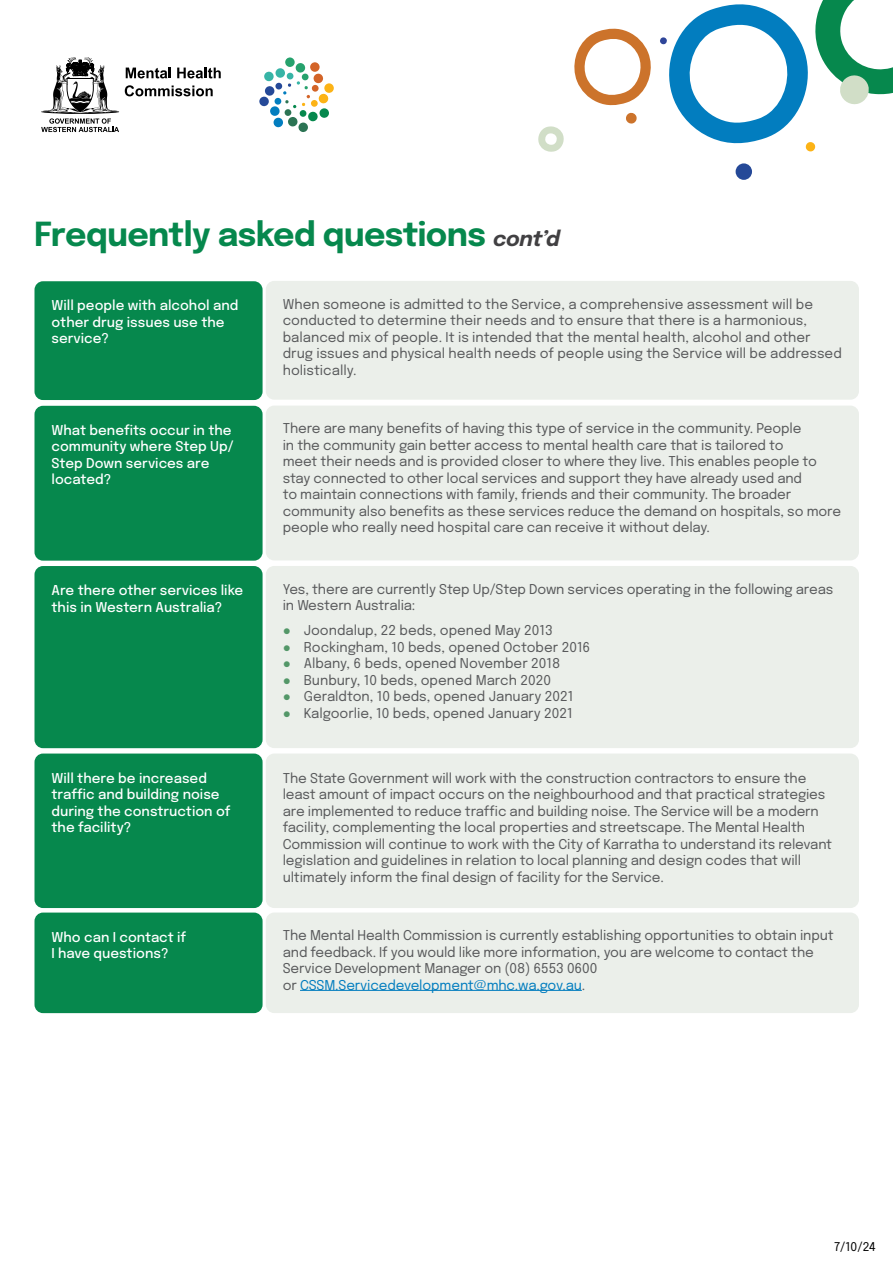
<style>
.page{position:relative;width:893px;height:1263px;background:#fff}
.page>*{position:absolute;margin:0;border:0;box-sizing:border-box;transform-origin:0 0}
.t1{font:700 33px "Epilogue";letter-spacing:-.02em;color:#06884d}
.t2{font:13.5px/16.5px "Epilogue";letter-spacing:-.01em;color:#58595b}
.t3{font:500 13.5px/16.5px "Epilogue";color:#fff}
.t4{font:12px "Epilogue";color:#000}
.s1{font-style:italic;font-size:21px;color:#414042}
.s2{font-family:"Arial";color:#539768}
.s3{color:#027dbf}
</style>
<div class="page">
<div style="left:35px;top:406px;width:228px;height:155px;background:#06884d;border-radius:9px"></div>
<div style="left:266px;top:406px;width:593px;height:154px;background:#ebefea;border-radius:9px"></div>
<div style="left:35px;top:566px;width:228px;height:182px;background:#06884d;border-radius:9px"></div>
<div style="left:266px;top:566px;width:593px;height:182px;background:#ebefea;border-radius:9px"></div>
<div style="left:35px;top:753px;width:228px;height:155px;background:#06884d;border-radius:9px"></div>
<div style="left:266px;top:753px;width:593px;height:155px;background:#ebefea;border-radius:9px"></div>
<div style="left:35px;top:912px;width:228px;height:101px;background:#06884d;border-radius:9px"></div>
<div style="left:266px;top:912px;width:593px;height:101px;background:#ebefea;border-radius:9px"></div>
<hr style="left:300px;top:990px;width:282px;height:1px;background:#027dbf">
<div style="left:266px;top:281px;width:593px;height:119px;background:#ebefea;border-radius:9px"></div>
<div style="left:35px;top:281px;width:228px;height:119px;background:#06884d;border-radius:9px"></div>
<svg style="left:126px;top:68px;width:45px;height:10px"></svg>
<svg style="left:177px;top:68px;width:44px;height:10px"></svg>
<svg style="left:125px;top:85px;width:88px;height:11px"></svg>
<svg style="left:41px;top:57px;width:78px;height:75px"></svg>
<div style="left:285px;top:57px;width:10px;height:10px;background:#26a26d;border-radius:50%"></div>
<div style="left:295px;top:63px;width:10px;height:10px;background:#26a26d;border-radius:4px"></div>
<div style="left:302px;top:73px;width:7px;height:8px;background:#26a26d;border-radius:50%"></div>
<div style="left:264px;top:71px;width:10px;height:10px;background:#37b4a6;border-radius:50%"></div>
<div style="left:275px;top:68px;width:10px;height:10px;background:#37b4a6;border-radius:4px"></div>
<svg style="left:286px;top:72px;width:8px;height:8px"></svg>
<div style="left:273px;top:118px;width:10px;height:9px;background:#027dbf;border-radius:50%"></div>
<div style="left:270px;top:106px;width:10px;height:10px;background:#027dbf;border-radius:4px"></div>
<div style="left:274px;top:98px;width:8px;height:7px;background:#027dbf;border-radius:50%"></div>
<div style="left:298px;top:122px;width:10px;height:10px;background:#2c7454;border-radius:50%"></div>
<div style="left:288px;top:117px;width:10px;height:10px;background:#2c7454;border-radius:4px"></div>
<div style="left:284px;top:109px;width:8px;height:7px;background:#2c7454;border-radius:50%"></div>
<div style="left:319px;top:108px;width:10px;height:10px;background:#06884d;border-radius:50%"></div>
<svg style="left:308px;top:111px;width:10px;height:11px"></svg>
<div style="left:299px;top:110px;width:8px;height:7px;background:#06884d;border-radius:50%"></div>
<div style="left:324px;top:83px;width:10px;height:10px;background:#fcb316;border-radius:50%"></div>
<svg style="left:318px;top:94px;width:11px;height:10px"></svg>
<div style="left:311px;top:100px;width:7px;height:7px;background:#fcb316;border-radius:50%"></div>
<div style="left:310px;top:62px;width:10px;height:10px;background:#d36428;border-radius:50%"></div>
<svg style="left:313px;top:73px;width:10px;height:10px"></svg>
<div style="left:312px;top:85px;width:7px;height:7px;background:#d36428;border-radius:50%"></div>
<div style="left:259px;top:96px;width:10px;height:10px;background:#254998;border-radius:50%"></div>
<div style="left:265px;top:86px;width:10px;height:10px;background:#254998;border-radius:4px"></div>
<div style="left:275px;top:83px;width:7px;height:7px;background:#254998;border-radius:50%"></div>
<svg style="left:283px;top:81px;width:27px;height:27px"></svg>
<svg style="left:538px;top:126px;width:26px;height:26px"></svg>
<svg style="left:574px;top:28px;width:77px;height:78px"></svg>
<svg style="left:626px;top:112px;width:11px;height:12px"></svg>
<svg style="left:660px;top:0;width:233px;height:152px"></svg>
<div style="left:736px;top:163px;width:16px;height:17px;background:#254998;border-radius:50%"></div>
<h1 class="t1" style="left:34px;top:209px;width:528px">Frequently asked questions <span class="s1">cont’d</span></h1>
<p class="t3" style="left:52px;top:296px;width:188px">Will people with alcohol and other drug issues use the service?</p>
<p class="t2" style="left:283px;top:295px;width:560px">When someone is admitted to the Service, a comprehensive assessment will be conducted to determine their needs and to ensure that there is a harmonious, balanced mix of people. It is intended that the mental health, alcohol and other drug issues and physical health needs of people using the Service will be addressed holistically.</p>
<p class="t3" style="left:52px;top:421px;width:184px">What benefits occur in the community where Step Up/<br>Step Down services are located?</p>
<p class="t2" style="left:283px;top:419px;width:560px">There are many benefits of having this type of service in the community. People<br>in the community gain better access to mental health care that is tailored to<br>meet their needs and is provided closer to where they live. This enables people to stay connected to other local services and support they have already used and<br>to maintain connections with family, friends and their community. The broader community also benefits as these services reduce the demand on hospitals, so more people who really need hospital care can receive it without delay.</p>
<p class="t3" style="left:52px;top:581px;width:193px">Are there other services like this in Western Australia?</p>
<p class="t2" style="left:283px;top:580px;width:552px">Yes, there are currently Step Up/Step Down services operating in the following areas in Western Australia:</p>
<p class="t2" style="left:283px;top:621px;width:271px"><span class="s2">●</span> Joondalup, 22 beds, opened May 2013</p>
<p class="t2" style="left:283px;top:638px;width:309px"><span class="s2">●</span> Rockingham, 10 beds, opened October 2016</p>
<p class="t2" style="left:283px;top:654px;width:279px"><span class="s2">●</span> Albany, 6 beds, opened November 2018</p>
<p class="t2" style="left:283px;top:671px;width:270px"><span class="s2">●</span> Bunbury, 10 beds, opened March 2020</p>
<p class="t2" style="left:283px;top:687px;width:292px"><span class="s2">●</span> Geraldton, 10 beds, opened January 2021</p>
<p class="t2" style="left:283px;top:704px;width:291px"><span class="s2">●</span> Kalgoorlie, 10 beds, opened January 2021</p>
<p class="t3" style="left:52px;top:769px;width:181px">Will there be increased traffic and building noise during the construction of the facility?</p>
<p class="t2" style="left:283px;top:769px;width:551px">The State Government will work with the construction contractors to ensure the least amount of impact occurs on the neighbourhood and that practical strategies are implemented to reduce traffic and building noise. The Service will be a modern facility, complementing the local properties and streetscape. The Mental Health Commission will continue to work with the City of Karratha to understand its relevant legislation and guidelines in relation to local planning and design codes that will ultimately inform the final design of facility for the Service.</p>
<p class="t3" style="left:52px;top:928px;width:136px">Who can I contact if<br>I have questions?</p>
<p class="t2" style="left:283px;top:926px;width:552px">The Mental Health Commission is currently establishing opportunities to obtain input and feedback. If you would like more information, you are welcome to contact the Service Development Manager on (08) 6553 0600<br>or <span class="s3">CSSM.Servicedevelopment@mhc.wa.gov.au</span>.</p>
<p class="t4" style="left:834px;top:1239px;width:43px">7/10/24</p>
</div>
